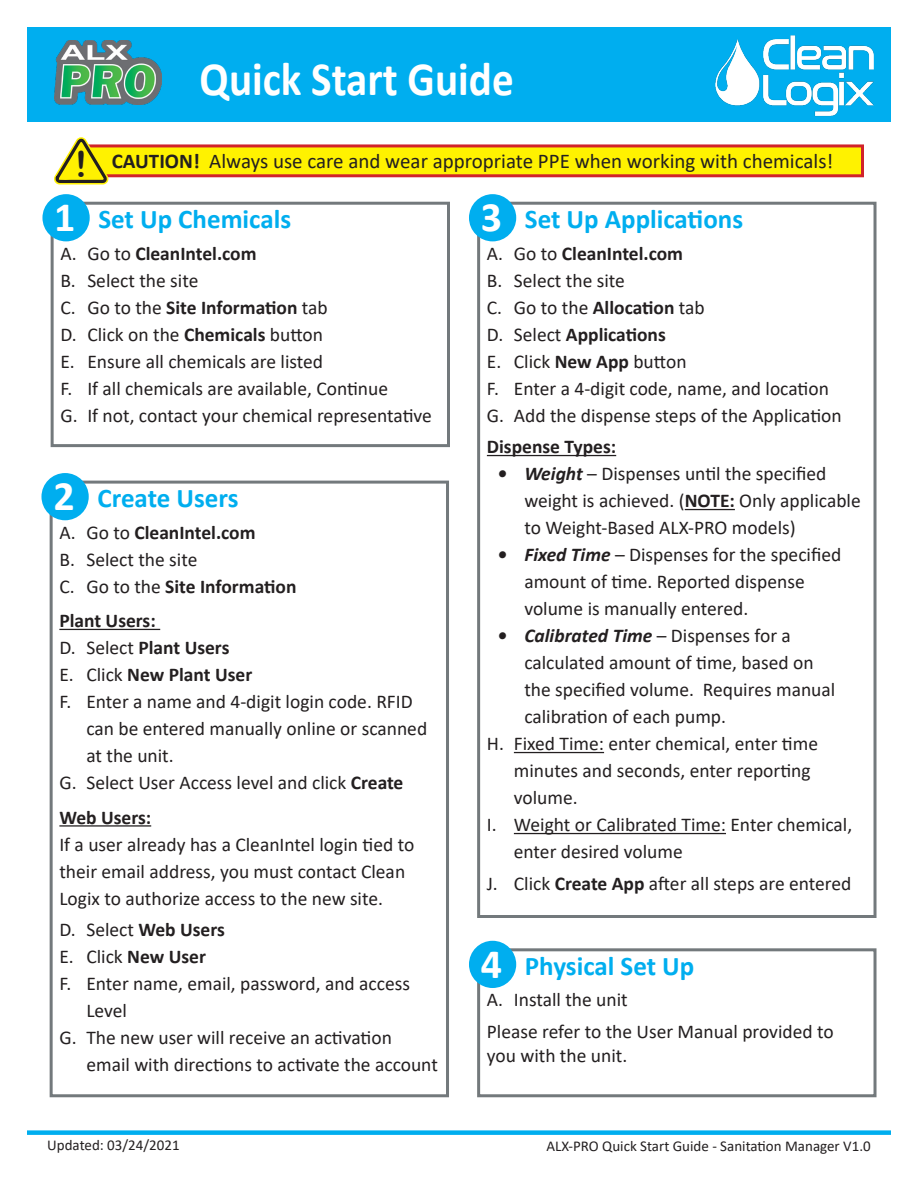
<style>
.page{position:relative;width:918px;height:1188px;background:#fff}
.page>*{position:absolute;margin:0;border:0;box-sizing:border-box;transform-origin:0 0}
.t1{font:700 48px "Calibri";color:#fff;scale:.9 1}
.t2{font:700 42px "Calibri";color:#fff}
.t3{font:36px "Arial Rounded MT Bold";color:#231f20}
.t4{font:700 27px "Calibri";color:#00aeef}
.t5{font:21px "Calibri";color:#231f20}
.t6{font:19.5px/27px "Calibri";color:#231f20}
.t7{font:700 19.5px "Calibri";color:#231f20}
.t8{font:15px "Calibri";color:#231f20}
.s1{font-weight:700}
.s2{font-weight:400}
.s3{font-weight:700;font-style:italic}
</style>
<div class="page">
<div style="left:27px;top:1130px;width:864px;height:5px;background:#00aeef"></div>
<div style="left:27px;top:28px;width:864px;height:94px;background:#00aeef"></div>
<div style="left:83px;top:146px;width:779px;height:30px;background:#fff200"></div>
<div style="left:81px;top:144px;width:783px;height:33px;border:3px solid #d1232a"></div>
<svg style="left:54px;top:137px;width:54px;height:47px"></svg>
<img style="left:54px;top:41px;width:108px;height:63px">
<img style="left:712px;top:27px;width:166px;height:90px">
<hr style="left:59px;top:629px;width:101px;height:1px;background:#231f20">
<hr style="left:59px;top:825px;width:92px;height:2px;background:#231f20">
<div style="left:50px;top:481px;width:399px;height:616px;border:3px solid #73797c"></div>
<div style="left:41px;top:473px;width:48px;height:47px;background:#00aeef;border-radius:50%"></div>
<hr style="left:487px;top:455px;width:129px;height:1px;background:#231f20">
<hr style="left:685px;top:509px;width:50px;height:1px;background:#231f20">
<hr style="left:514px;top:752px;width:90px;height:1px;background:#231f20">
<hr style="left:514px;top:833px;width:212px;height:1px;background:#231f20">
<div style="left:477px;top:202px;width:400px;height:716px;border:3px solid #73797c"></div>
<div style="left:469px;top:194px;width:47px;height:47px;background:#00aeef;border-radius:50%"></div>
<div style="left:477px;top:948px;width:400px;height:149px;border:3px solid #73797c"></div>
<div style="left:469px;top:941px;width:47px;height:47px;background:#00aeef;border-radius:50%"></div>
<div style="left:51px;top:202px;width:399px;height:245px;border:3px solid #73797c"></div>
<div style="left:42px;top:194px;width:48px;height:47px;background:#00aeef;border-radius:50%"></div>
<h3 class="t3" style="left:75px;top:142px;width:13px">!</h3>
<h1 class="t1" style="left:199px;top:45px;width:351px">Quick Start Guide</h1>
<p class="t5" style="left:112px;top:146px;width:723px"><span class="s1">CAUTION!</span> Always use care and wear appropriate PPE when working with chemicals!</p>
<p class="t2" style="left:54px;top:187px;width:23px">1</p>
<p class="t4" style="left:98px;top:200px;width:194px">Set Up Chemicals</p>
<p class="t7" style="left:60px;top:240px;width:198px"><span class="s2">A. Go to</span> CleanIntel.com</p>
<p class="t6" style="left:60px;top:266px;width:140px">B. Select the site</p>
<p class="t7" style="left:60px;top:294px;width:269px"><span class="s2">C. Go to the</span> Site Information <span class="s2">tab</span></p>
<p class="t6" style="left:60px;top:320px;width:264px">D. Click on the <span class="s1">Chemicals</span> button</p>
<p class="t6" style="left:60px;top:347px;width:264px">E. Ensure all chemicals are listed</p>
<p class="t6" style="left:60px;top:374px;width:329px">F. If all chemicals are available, Continue</p>
<p class="t6" style="left:60px;top:401px;width:373px">G. If not, contact your chemical representative</p>
<p class="t2" style="left:53px;top:466px;width:23px">2</p>
<p class="t4" style="left:97px;top:479px;width:143px">Create Users</p>
<p class="t7" style="left:59px;top:518px;width:198px"><span class="s2">A. Go to</span> CleanIntel.com</p>
<p class="t6" style="left:59px;top:545px;width:140px">B. Select the site</p>
<p class="t7" style="left:59px;top:572px;width:239px"><span class="s2">C. Go to the</span> Site Information</p>
<p class="t7" style="left:59px;top:607px;width:98px">Plant Users:</p>
<p class="t7" style="left:59px;top:634px;width:172px"><span class="s2">D. Select</span> Plant Users</p>
<p class="t7" style="left:59px;top:661px;width:194px"><span class="s2">E. Click</span> New Plant User</p>
<p class="t6" style="left:86px;top:688px;width:342px;text-indent:-27px">F. Enter a name and 4-digit login code. RFID can be entered manually online or scanned at the unit.</p>
<p class="t6" style="left:59px;top:769px;width:346px">G. Select User Access level and click <span class="s1">Create</span></p>
<p class="t7" style="left:59px;top:803px;width:93px">Web Users:</p>
<p class="t6" style="left:59px;top:830px;width:357px">If a user already has a CleanIntel login tied to their email address, you must contact Clean<br>Logix to authorize access to the new site.</p>
<p class="t6" style="left:59px;top:916px;width:167px">D. Select <span class="s1">Web Users</span></p>
<p class="t6" style="left:59px;top:943px;width:148px">E. Click <span class="s1">New User</span></p>
<p class="t6" style="left:86px;top:970px;width:325px;text-indent:-27px">F. Enter name, email, password, and access<br>Level</p>
<p class="t6" style="left:86px;top:1024px;width:353px;text-indent:-27px">G. The new user will receive an activation email with directions to activate the account</p>
<p class="t2" style="left:481px;top:187px;width:23px">3</p>
<p class="t4" style="left:525px;top:200px;width:220px">Set Up Applications</p>
<p class="t7" style="left:487px;top:240px;width:198px"><span class="s2">A. Go to</span> CleanIntel.com</p>
<p class="t6" style="left:487px;top:266px;width:140px">B. Select the site</p>
<p class="t6" style="left:487px;top:293px;width:219px">C. Go to the <span class="s1">Allocation</span> tab</p>
<p class="t7" style="left:487px;top:321px;width:180px"><span class="s2">D. Select</span> Applications</p>
<p class="t6" style="left:487px;top:347px;width:201px">E. Click <span class="s1">New App</span> button</p>
<p class="t6" style="left:487px;top:374px;width:344px">F. Enter a 4-digit code, name, and location</p>
<p class="t6" style="left:487px;top:401px;width:356px">G. Add the dispense steps of the Application</p>
<p class="t7" style="left:487px;top:433px;width:131px">Dispense Types:</p>
<p class="t6" style="left:524px;top:460px;width:338px;text-indent:-27px"><span class="s3">• Weight</span> – Dispenses until the specified weight is achieved. (<span class="s1">NOTE:</span> Only applicable to Weight-Based ALX-PRO models)</p>
<p class="t6" style="left:524px;top:541px;width:318px;text-indent:-27px"><span class="s3">• Fixed Time</span> – Dispenses for the specified amount of time. Reported dispense volume is manually entered.</p>
<p class="t6" style="left:524px;top:622px;width:312px;text-indent:-27px"><span class="s3">• Calibrated Time</span> – Dispenses for a calculated amount of time, based on the specified volume. Requires manual calibration of each pump.</p>
<p class="t6" style="left:514px;top:730px;width:306px;text-indent:-27px">H. Fixed Time: enter chemical, enter time minutes and seconds, enter reporting volume.</p>
<p class="t6" style="left:514px;top:811px;width:340px;text-indent:-27px">I. Weight or Calibrated Time: Enter chemical, enter desired volume</p>
<p class="t6" style="left:487px;top:869px;width:366px">J. Click <span class="s1">Create App</span> after all steps are entered</p>
<p class="t2" style="left:481px;top:934px;width:23px">4</p>
<p class="t4" style="left:525px;top:946px;width:171px">Physical Set Up</p>
<p class="t6" style="left:487px;top:986px;width:142px">A. Install the unit</p>
<p class="t6" style="left:487px;top:1019px;width:348px;line-height:24px">Please refer to the User Manual provided to you with the unit.</p>
<p class="t8" style="left:47px;top:1135px;width:134px">Updated: 03/24/2021</p>
<p class="t8" style="left:546px;top:1135px;width:326px">ALX-PRO Quick Start Guide - Sanitation Manager V1.0</p>
</div>
